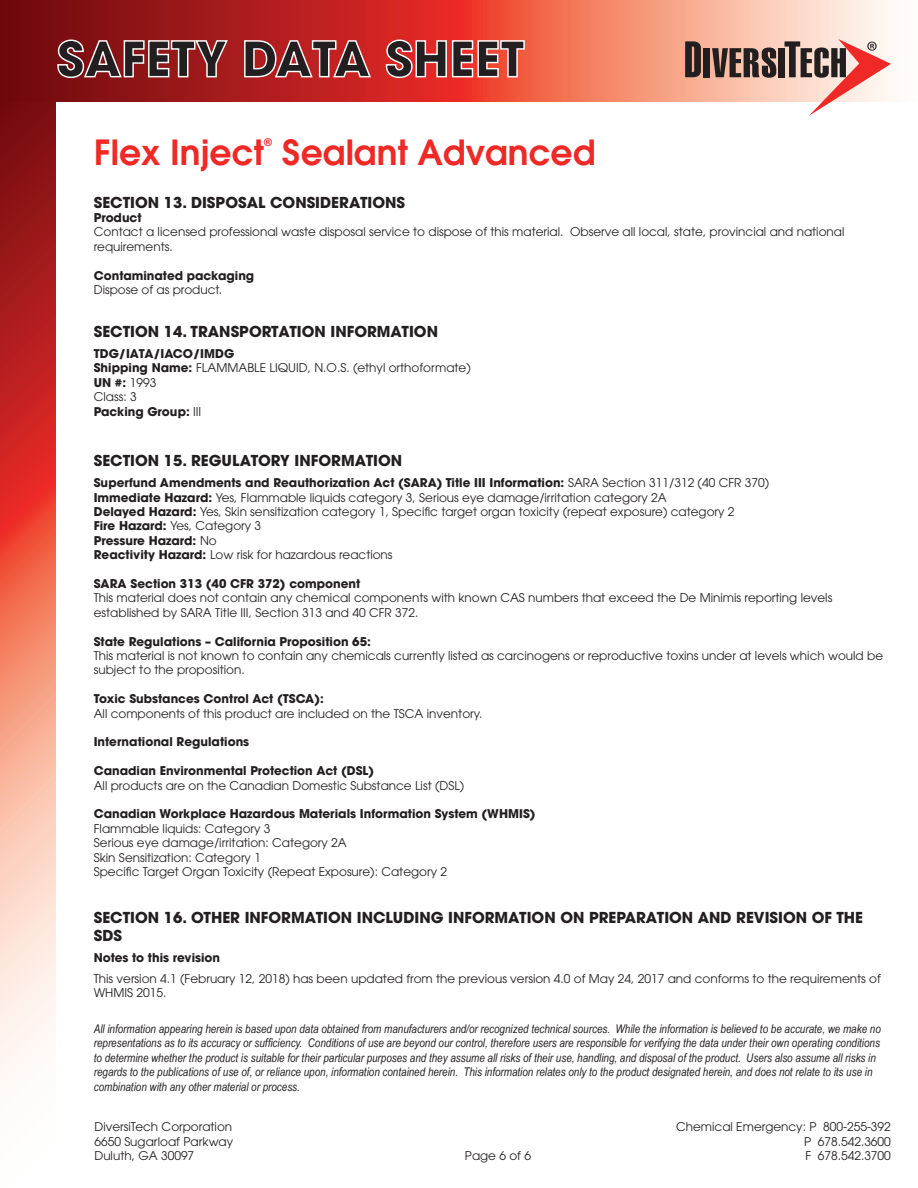
<style>
.page{position:relative;width:918px;height:1188px;background:#fff}
.page>*{position:absolute;margin:0;border:0;box-sizing:border-box;transform-origin:0 0}
.t1{font:700 48.3px "ITC Avant Garde Std";color:#231f20}
.t2{font:600 34.5px "ITC Avant Garde Std";color:#ee2926}
.t3{font:700 15px/18px "ITC Avant Garde Std";color:#231f20}
.t4{font:12px/14.4px "ITC Avant Garde Std";color:#231f20}
.t5{font:italic 12px/14.4px "Arial Narrow";color:#231f20}
.t6{font:700 12px "ITC Avant Garde Std";color:#231f20}
.t7{font:700 10.5px "ITC Avant Garde Std";color:#ee2926}
.s1{font-weight:700}
</style>
<div class="page">
<svg style="left:0;top:101px;width:56px;height:982px;background:#d9756a"></svg>
<svg style="left:0;top:0;width:891px;height:101px;background:#cd574b"></svg>
<svg style="left:57px;top:39px;width:172px;height:40px;background:#a43f41"></svg>
<svg style="left:243px;top:39px;width:129px;height:40px;background:#c74647"></svg>
<svg style="left:385px;top:39px;width:141px;height:40px;background:#eb5d55"></svg>
<svg style="left:685px;top:41px;width:16px;height:36px"></svg>
<div style="left:704px;top:48px;width:6px;height:29px;background:#231f20"></div>
<svg style="left:712px;top:48px;width:64px;height:30px;background:#6d5750"></svg>
<div style="left:779px;top:48px;width:6px;height:29px;background:#231f20"></div>
<svg style="left:785px;top:39px;width:106px;height:77px"></svg>
<h1 class="t1" style="left:57px;top:27px;width:469px">SAFETY DATA SHEET</h1>
<h2 class="t2" style="left:94px;top:130px;width:171px">Flex Inject</h2>
<p class="t7" style="left:264px;top:135px;width:10px">®</p>
<h2 class="t2" style="left:282px;top:130px;width:315px">Sealant Advanced</h2>
<p class="t3" style="left:94px;top:193px;width:313px">SECTION 13. DISPOSAL CONSIDERATIONS</p>
<p class="t6" style="left:94px;top:210px;width:49px">Product</p>
<p class="t4" style="left:94px;top:225px;width:752px">Contact a licensed professional waste disposal service to dispose of this material. Observe all local, state, provincial and national requirements.</p>
<p class="t6" style="left:94px;top:267px;width:162px">Contaminated packaging</p>
<p class="t4" style="left:94px;top:282px;width:130px">Dispose of as product.</p>
<p class="t3" style="left:94px;top:322px;width:346px">SECTION 14. TRANSPORTATION INFORMATION</p>
<p class="t4" style="left:94px;top:346px;width:379px"><span class="s1">TDG/IATA/IACO/IMDG<br>Shipping Name:</span> FLAMMABLE LIQUID, N.O.S. (ethyl orthoformate)<br><span class="s1">UN #:</span> 1993<br>Class: 3<br><span class="s1">Packing Group:</span> III</p>
<p class="t3" style="left:94px;top:451px;width:310px">SECTION 15. REGULATORY INFORMATION</p>
<p class="t4" style="left:94px;top:475px;width:677px"><span class="s1">Superfund Amendments and Reauthorization Act (SARA) Title III Information:</span> SARA Section 311/312 (40 CFR 370)<br><span class="s1">Immediate Hazard:</span> Yes, Flammable liquids category 3, Serious eye damage/irritation category 2A<br><span class="s1">Delayed Hazard:</span> Yes, Skin sensitization category 1, Specific target organ toxicity (repeat exposure) category 2<br><span class="s1">Fire Hazard:</span> Yes, Category 3<br><span class="s1">Pressure Hazard:</span> No<br><span class="s1">Reactivity Hazard:</span> Low risk for hazardous reactions</p>
<p class="t6" style="left:94px;top:575px;width:268px">SARA Section 313 (40 CFR 372) component</p>
<p class="t4" style="left:94px;top:591px;width:740px">This material does not contain any chemical components with known CAS numbers that exceed the De Minimis reporting levels established by SARA Title III, Section 313 and 40 CFR 372.</p>
<p class="t6" style="left:94px;top:633px;width:279px">State Regulations – California Proposition 65:</p>
<p class="t4" style="left:94px;top:648px;width:791px">This material is not known to contain any chemicals currently listed as carcinogens or reproductive toxins under at levels which would be subject to the proposition.</p>
<p class="t6" style="left:94px;top:691px;width:232px">Toxic Substances Control Act (TSCA):</p>
<p class="t4" style="left:94px;top:706px;width:390px">All components of this product are included on the TSCA inventory.</p>
<p class="t6" style="left:94px;top:734px;width:157px">International Regulations</p>
<p class="t6" style="left:94px;top:763px;width:282px">Canadian Environmental Protection Act (DSL)</p>
<p class="t4" style="left:94px;top:778px;width:372px">All products are on the Canadian Domestic Substance List (DSL)</p>
<p class="t6" style="left:94px;top:806px;width:443px">Canadian Workplace Hazardous Materials Information System (WHMIS)</p>
<p class="t4" style="left:94px;top:821px;width:355px">Flammable liquids: Category 3<br>Serious eye damage/irritation: Category 2A<br>Skin Sensitization: Category 1<br>Specific Target Organ Toxicity (Repeat Exposure): Category 2</p>
<p class="t3" style="left:94px;top:908px;width:771px">SECTION 16. OTHER INFORMATION INCLUDING INFORMATION ON PREPARATION AND REVISION OF THE<br>SDS</p>
<p class="t6" style="left:94px;top:949px;width:128px">Notes to this revision</p>
<p class="t4" style="left:94px;top:971px;width:789px">This version 4.1 (February 12, 2018) has been updated from the previous version 4.0 of May 24, 2017 and conforms to the requirements of<br>WHMIS 2015.</p>
<p class="t5" style="left:94px;top:1021px;width:789px">All information appearing herein is based upon data obtained from manufacturers and/or recognized technical sources. While the information is believed to be accurate, we make no representations as to its accuracy or sufficiency. Conditions of use are beyond our control, therefore users are responsible for verifying the data under their own operating conditions to determine whether the product is suitable for their particular purposes and they assume all risks of their use, handling, and disposal of the product. Users also assume all risks in regards to the publications of use of, or reliance upon, information contained herein. This information relates only to the product designated herein, and does not relate to its use in combination with any other material or process.</p>
<p class="t4" style="left:94px;top:1119px;width:139px">DiversiTech Corporation</p>
<p class="t4" style="left:676px;top:1119px;width:216px">Chemical Emergency: P 800-255-392</p>
<p class="t4" style="left:94px;top:1134px;width:140px">6650 Sugarloaf Parkway</p>
<p class="t4" style="left:804px;top:1134px;width:88px">P 678.542.3600</p>
<p class="t4" style="left:94px;top:1148px;width:101px">Duluth, GA 30097</p>
<p class="t4" style="left:465px;top:1148px;width:68px">Page 6 of 6</p>
<p class="t4" style="left:805px;top:1148px;width:87px">F 678.542.3700</p>
</div>
